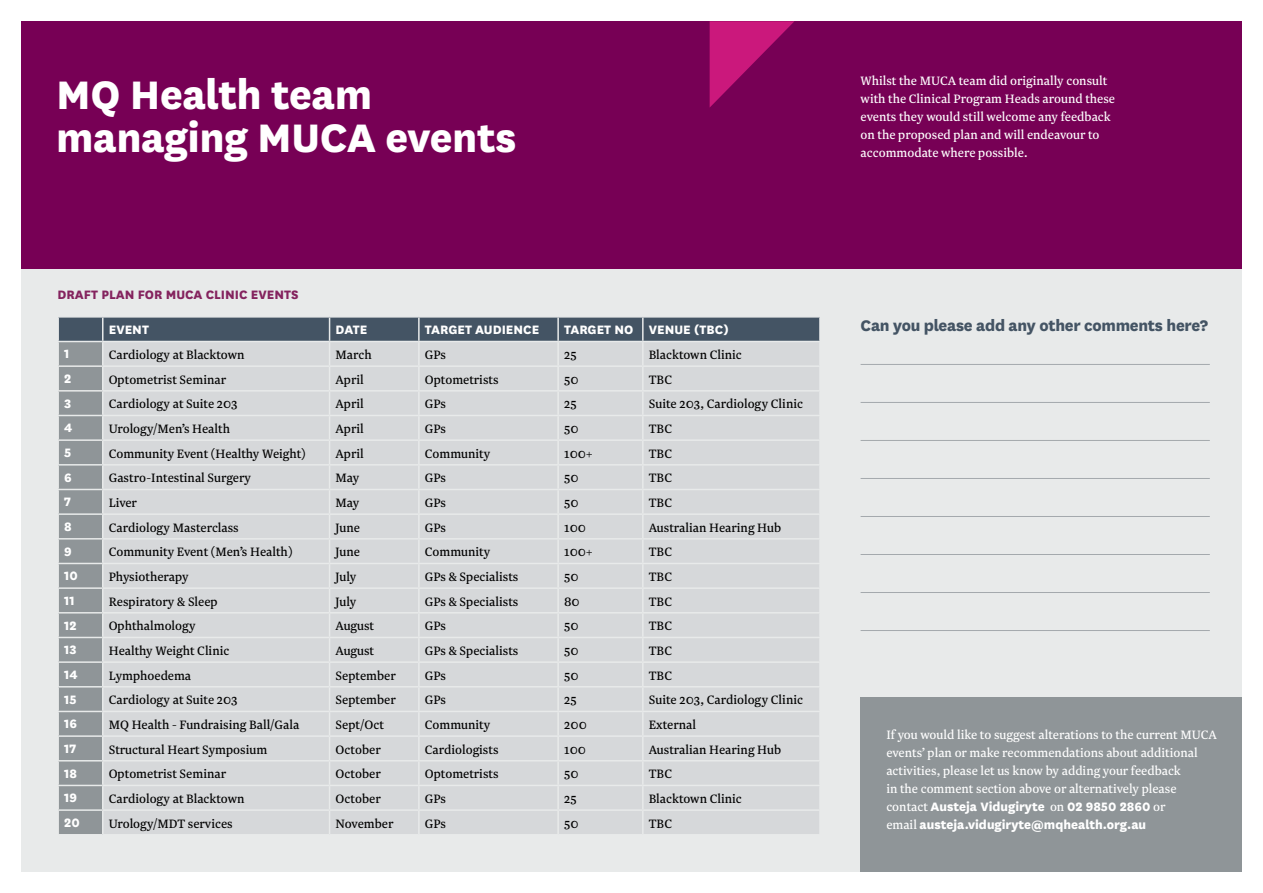
<style>
.page{position:relative;width:1263px;height:893px;background:#fff}
.page>*{position:absolute;margin:0;border:0;box-sizing:border-box;transform-origin:0 0}
.t1{font:800 46.5px/43.5px "National";letter-spacing:-.01em;color:#fff}
.t2{font:800 18px "National";letter-spacing:-.015em;color:#445464}
.t3{font:14.25px "Newzald";color:#000}
.t4{font:14.25px/18px "Newzald";color:#fff}
.t5{font:800 14.25px/18px "National";color:#fff}
.t6{font:800 14.25px "National";color:#84235e}
.s1{font-family:"Newzald";font-weight:400}
</style>
<div class="page">
<div style="left:21px;top:21px;width:1221px;height:851px;background:#e8eaea"></div>
<div style="left:21px;top:21px;width:1221px;height:248px;background:#705"></div>
<svg style="left:710px;top:21px;width:84px;height:86px"></svg>
<svg style="left:58px;top:317px;width:762px;height:517px;background:#cdcfd2"></svg>
<hr style="left:419px;top:809px;width:139px;height:2px;background:#e8eaea">
<hr style="left:418px;top:811px;width:2px;height:23px;background:#e8eaea">
<hr style="left:558px;top:809px;width:85px;height:2px;background:#e8eaea">
<hr style="left:557px;top:811px;width:2px;height:23px;background:#e8eaea">
<hr style="left:643px;top:809px;width:178px;height:2px;background:#e8eaea">
<hr style="left:642px;top:811px;width:2px;height:23px;background:#e8eaea">
<hr style="left:819px;top:811px;width:2px;height:23px;background:#e8eaea">
<div style="left:860px;top:697px;width:382px;height:175px;background:#8f9598"></div>
<hr style="left:860px;top:364px;width:350px;height:1px;background:#a4a9ad">
<hr style="left:860px;top:402px;width:350px;height:1px;background:#a4a9ad">
<hr style="left:860px;top:440px;width:350px;height:1px;background:#a4a9ad">
<hr style="left:860px;top:478px;width:350px;height:1px;background:#a4a9ad">
<hr style="left:860px;top:516px;width:350px;height:1px;background:#a4a9ad">
<hr style="left:860px;top:554px;width:350px;height:1px;background:#a4a9ad">
<hr style="left:860px;top:592px;width:350px;height:1px;background:#a4a9ad">
<hr style="left:860px;top:630px;width:350px;height:1px;background:#a4a9ad">
<h1 class="t1" style="left:56px;top:69px;width:462px">MQ Health team managing MUCA events</h1>
<p class="t6" style="left:57px;top:285px;width:243px">DRAFT PLAN FOR MUCA CLINIC EVENTS</p>
<p class="t5" style="left:109px;top:319px;width:42px">EVENT</p>
<p class="t5" style="left:336px;top:319px;width:33px">DATE</p>
<p class="t5" style="left:425px;top:319px;width:116px">TARGET AUDIENCE</p>
<p class="t5" style="left:564px;top:319px;width:166px">TARGET NO VENUE (TBC)</p>
<p class="t5" style="left:64px;top:344px;width:7px">1</p>
<p class="t3" style="left:109px;top:346px;width:137px">Cardiology at Blacktown</p>
<p class="t3" style="left:336px;top:346px;width:38px">March</p>
<p class="t3" style="left:425px;top:346px;width:23px">GPs</p>
<p class="t3" style="left:564px;top:346px;width:14px">25</p>
<p class="t3" style="left:649px;top:346px;width:95px">Blacktown Clinic</p>
<p class="t5" style="left:64px;top:368px;width:9px">2</p>
<p class="t3" style="left:109px;top:371px;width:119px">Optometrist Seminar</p>
<p class="t3" style="left:336px;top:371px;width:30px">April</p>
<p class="t3" style="left:425px;top:371px;width:75px">Optometrists</p>
<p class="t3" style="left:564px;top:371px;width:16px">50</p>
<p class="t3" style="left:649px;top:371px;width:25px">TBC</p>
<p class="t5" style="left:64px;top:393px;width:9px">3</p>
<p class="t3" style="left:109px;top:395px;width:131px">Cardiology at Suite 203</p>
<p class="t3" style="left:336px;top:395px;width:30px">April</p>
<p class="t3" style="left:425px;top:395px;width:23px">GPs</p>
<p class="t3" style="left:564px;top:395px;width:14px">25</p>
<p class="t3" style="left:649px;top:395px;width:156px">Suite 203, Cardiology Clinic</p>
<p class="t5" style="left:64px;top:418px;width:10px">4</p>
<p class="t3" style="left:109px;top:420px;width:123px">Urology/Men’s Health</p>
<p class="t3" style="left:336px;top:420px;width:30px">April</p>
<p class="t3" style="left:425px;top:420px;width:23px">GPs</p>
<p class="t3" style="left:564px;top:420px;width:16px">50</p>
<p class="t3" style="left:649px;top:420px;width:25px">TBC</p>
<p class="t5" style="left:64px;top:442px;width:9px">5</p>
<p class="t3" style="left:109px;top:445px;width:199px">Community Event (Healthy Weight)</p>
<p class="t3" style="left:336px;top:445px;width:30px">April</p>
<p class="t3" style="left:425px;top:445px;width:67px">Community</p>
<p class="t3" style="left:564px;top:445px;width:30px">100+</p>
<p class="t3" style="left:649px;top:445px;width:25px">TBC</p>
<p class="t5" style="left:64px;top:467px;width:9px">6</p>
<p class="t3" style="left:109px;top:469px;width:144px">Gastro-Intestinal Surgery</p>
<p class="t3" style="left:336px;top:469px;width:25px">May</p>
<p class="t3" style="left:425px;top:469px;width:23px">GPs</p>
<p class="t3" style="left:564px;top:469px;width:16px">50</p>
<p class="t3" style="left:649px;top:469px;width:25px">TBC</p>
<p class="t5" style="left:64px;top:492px;width:8px">7</p>
<p class="t3" style="left:109px;top:494px;width:30px">Liver</p>
<p class="t3" style="left:336px;top:494px;width:25px">May</p>
<p class="t3" style="left:425px;top:494px;width:23px">GPs</p>
<p class="t3" style="left:564px;top:494px;width:16px">50</p>
<p class="t3" style="left:649px;top:494px;width:25px">TBC</p>
<p class="t5" style="left:64px;top:516px;width:9px">8</p>
<p class="t3" style="left:109px;top:519px;width:132px">Cardiology Masterclass</p>
<p class="t3" style="left:336px;top:519px;width:26px">June</p>
<p class="t3" style="left:425px;top:519px;width:23px">GPs</p>
<p class="t3" style="left:564px;top:519px;width:23px">100</p>
<p class="t3" style="left:649px;top:519px;width:134px">Australian Hearing Hub</p>
<p class="t5" style="left:64px;top:541px;width:9px">9</p>
<p class="t3" style="left:109px;top:543px;width:185px">Community Event (Men’s Health)</p>
<p class="t3" style="left:336px;top:543px;width:26px">June</p>
<p class="t3" style="left:425px;top:543px;width:67px">Community</p>
<p class="t3" style="left:564px;top:543px;width:30px">100+</p>
<p class="t3" style="left:649px;top:543px;width:25px">TBC</p>
<p class="t5" style="left:64px;top:566px;width:15px">10</p>
<p class="t3" style="left:109px;top:568px;width:81px">Physiotherapy</p>
<p class="t3" style="left:336px;top:568px;width:22px">July</p>
<p class="t3" style="left:425px;top:568px;width:95px">GPs &amp; Specialists</p>
<p class="t3" style="left:564px;top:568px;width:16px">50</p>
<p class="t3" style="left:649px;top:568px;width:25px">TBC</p>
<p class="t5" style="left:64px;top:590px;width:12px">11</p>
<p class="t3" style="left:109px;top:593px;width:110px">Respiratory &amp; Sleep</p>
<p class="t3" style="left:336px;top:593px;width:22px">July</p>
<p class="t3" style="left:425px;top:593px;width:95px">GPs &amp; Specialists</p>
<p class="t3" style="left:564px;top:593px;width:17px">80</p>
<p class="t3" style="left:649px;top:593px;width:25px">TBC</p>
<p class="t5" style="left:64px;top:615px;width:14px">12</p>
<p class="t3" style="left:109px;top:617px;width:89px">Ophthalmology</p>
<p class="t3" style="left:336px;top:617px;width:40px">August</p>
<p class="t3" style="left:425px;top:617px;width:23px">GPs</p>
<p class="t3" style="left:564px;top:617px;width:16px">50</p>
<p class="t3" style="left:649px;top:617px;width:25px">TBC</p>
<p class="t5" style="left:64px;top:640px;width:14px">13</p>
<p class="t3" style="left:109px;top:642px;width:122px">Healthy Weight Clinic</p>
<p class="t3" style="left:336px;top:642px;width:40px">August</p>
<p class="t3" style="left:425px;top:642px;width:95px">GPs &amp; Specialists</p>
<p class="t3" style="left:564px;top:642px;width:16px">50</p>
<p class="t3" style="left:649px;top:642px;width:25px">TBC</p>
<p class="t5" style="left:64px;top:664px;width:15px">14</p>
<p class="t3" style="left:109px;top:667px;width:84px">Lymphoedema</p>
<p class="t3" style="left:336px;top:667px;width:62px">September</p>
<p class="t3" style="left:425px;top:667px;width:23px">GPs</p>
<p class="t3" style="left:564px;top:667px;width:16px">50</p>
<p class="t3" style="left:649px;top:667px;width:25px">TBC</p>
<p class="t5" style="left:64px;top:689px;width:14px">15</p>
<p class="t3" style="left:109px;top:691px;width:131px">Cardiology at Suite 203</p>
<p class="t3" style="left:336px;top:691px;width:62px">September</p>
<p class="t3" style="left:425px;top:691px;width:23px">GPs</p>
<p class="t3" style="left:564px;top:691px;width:14px">25</p>
<p class="t3" style="left:649px;top:691px;width:156px">Suite 203, Cardiology Clinic</p>
<p class="t5" style="left:64px;top:714px;width:14px">16</p>
<p class="t3" style="left:109px;top:716px;width:192px">MQ Health - Fundraising Ball/Gala</p>
<p class="t3" style="left:336px;top:716px;width:50px">Sept/Oct</p>
<p class="t3" style="left:425px;top:716px;width:67px">Community</p>
<p class="t3" style="left:564px;top:716px;width:24px">200</p>
<p class="t3" style="left:649px;top:716px;width:49px">External</p>
<p class="t5" style="left:64px;top:738px;width:14px">17</p>
<p class="t3" style="left:109px;top:741px;width:160px">Structural Heart Symposium</p>
<p class="t3" style="left:336px;top:741px;width:47px">October</p>
<p class="t3" style="left:425px;top:741px;width:75px">Cardiologists</p>
<p class="t3" style="left:564px;top:741px;width:23px">100</p>
<p class="t3" style="left:649px;top:741px;width:134px">Australian Hearing Hub</p>
<p class="t5" style="left:64px;top:763px;width:14px">18</p>
<p class="t3" style="left:109px;top:765px;width:119px">Optometrist Seminar</p>
<p class="t3" style="left:336px;top:765px;width:47px">October</p>
<p class="t3" style="left:425px;top:765px;width:75px">Optometrists</p>
<p class="t3" style="left:564px;top:765px;width:16px">50</p>
<p class="t3" style="left:649px;top:765px;width:25px">TBC</p>
<p class="t5" style="left:64px;top:788px;width:14px">19</p>
<p class="t3" style="left:109px;top:790px;width:137px">Cardiology at Blacktown</p>
<p class="t3" style="left:336px;top:790px;width:47px">October</p>
<p class="t3" style="left:425px;top:790px;width:23px">GPs</p>
<p class="t3" style="left:564px;top:790px;width:14px">25</p>
<p class="t3" style="left:649px;top:790px;width:95px">Blacktown Clinic</p>
<p class="t5" style="left:64px;top:812px;width:17px">20</p>
<p class="t3" style="left:109px;top:815px;width:125px">Urology/MDT services</p>
<p class="t3" style="left:336px;top:815px;width:59px">November</p>
<p class="t3" style="left:425px;top:815px;width:23px">GPs</p>
<p class="t3" style="left:564px;top:815px;width:16px">50</p>
<p class="t3" style="left:649px;top:815px;width:25px">TBC</p>
<p class="t4" style="left:860px;top:72px;width:256px">Whilst the MUCA team did originally consult with the Clinical Program Heads around these events they would still welcome any feedback on the proposed plan and will endeavour to accommodate where possible.</p>
<p class="t2" style="left:860px;top:313px;width:349px">Can you please add any other comments here?</p>
<p class="t4" style="left:886px;top:726px;width:332px">If you would like to suggest alterations to the current MUCA events’ plan or make recommendations about additional activities, please let us know by adding your feedback<br>in the comment section above or alternatively please</p>
<p class="t5" style="left:886px;top:797px;width:281px"><span class="s1">contact</span> Austeja Vidugiryte <span class="s1">on</span> 02 9850 2860 <span class="s1">or email</span> austeja.vidugiryte@mqhealth.org.au</p>
</div>
